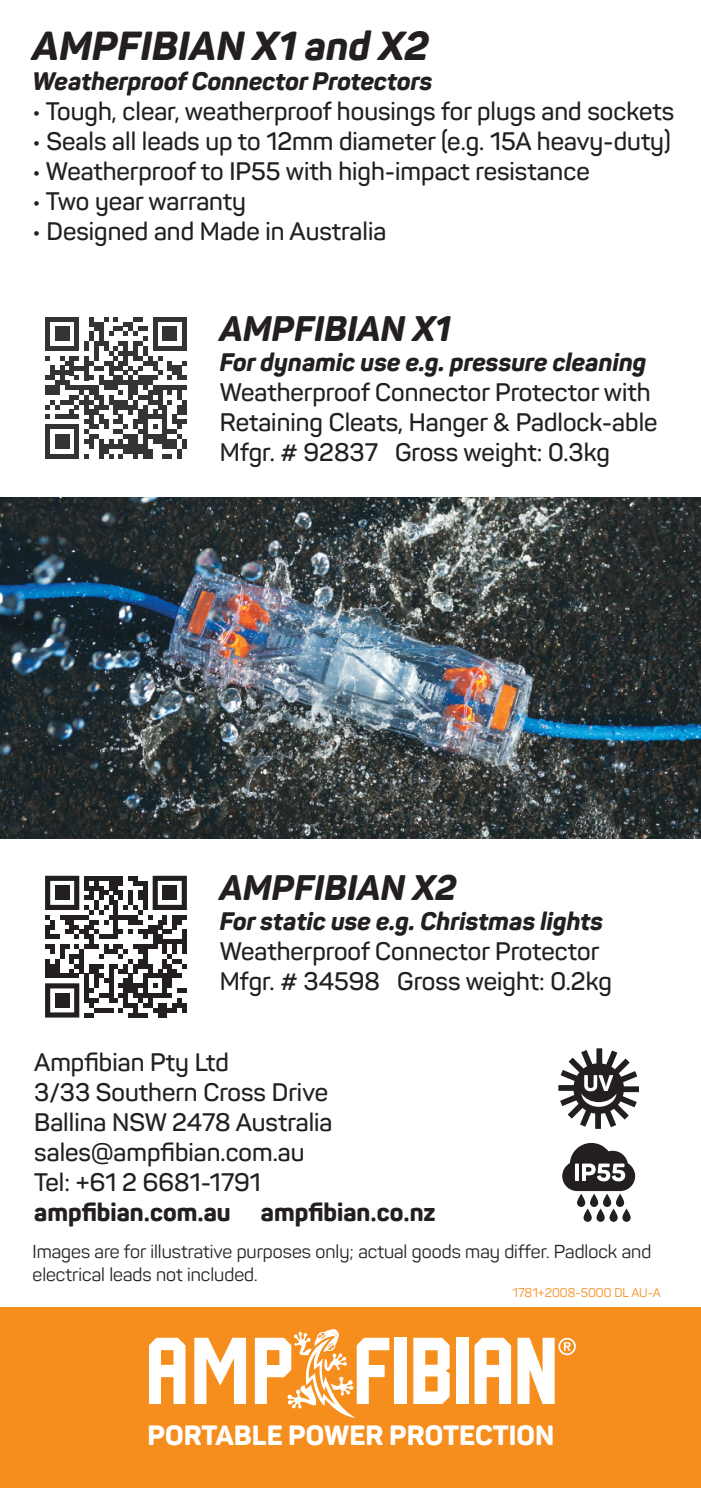
<style>
.page{position:relative;width:701px;height:1488px;background:#fff}
.page>*{position:absolute;margin:0;border:0;box-sizing:border-box;transform-origin:0 0}
.t1{font:italic 800 40px "Panton";color:#231f20}
.t2{font:italic 800 35px "Panton";color:#231f20}
.t3{font:800 27.5px "Panton";color:#fff}
.t4{font:600 25px/30px "Panton";color:#231f20}
.t5{font:italic 800 25px "Panton";color:#231f20}
.t6{font:800 25px "Panton";color:#231f20}
.t7{font:18.5px/22.2px "Panton";color:#231f20}
.t8{font:12.5px "Panton";color:#f68e1e}
</style>
<div class="page">
<div style="left:0;top:1308px;width:701px;height:180px;background:#f68e1e"></div>
<svg style="left:149px;top:1337px;width:36px;height:67px"></svg>
<svg style="left:194px;top:1337px;width:52px;height:67px"></svg>
<div style="left:395px;top:1337px;width:12px;height:67px;background:#fff"></div>
<svg style="left:413px;top:1337px;width:36px;height:67px"></svg>
<div style="left:456px;top:1337px;width:12px;height:67px;background:#fff"></div>
<svg style="left:474px;top:1337px;width:37px;height:67px"></svg>
<svg style="left:255px;top:1329px;width:134px;height:89px"></svg>
<svg style="left:517px;top:1337px;width:59px;height:67px"></svg>
<img style="left:0;top:497px;width:701px;height:342px">
<svg style="left:562px;top:1143px;width:73px;height:79px"></svg>
<svg style="left:558px;top:1048px;width:81px;height:81px"></svg>
<svg style="left:45px;top:317px;width:142px;height:141px"></svg>
<div style="left:182px;top:439px;width:5px;height:10px;background:#323436"></div>
<svg style="left:45px;top:876px;width:142px;height:141px"></svg>
<div style="left:55px;top:885px;width:14px;height:15px;background:#231f20"></div>
<div style="left:162px;top:885px;width:15px;height:15px;background:#231f20"></div>
<div style="left:55px;top:993px;width:14px;height:15px;background:#231f20"></div>
<h1 class="t1" style="left:33px;top:20px;width:398px">AMPFIBIAN X1 and X2</h1>
<p class="t5" style="left:33px;top:65px;width:401px">Weatherproof Connector Protectors</p>
<p class="t4" style="left:33px;top:96px;width:643px">• Tough, clear, weatherproof housings for plugs and sockets</p>
<p class="t4" style="left:33px;top:126px;width:639px">• Seals all leads up to 12mm diameter (e.g. 15A heavy-duty)</p>
<p class="t4" style="left:33px;top:156px;width:558px">• Weatherproof to IP55 with high-impact resistance</p>
<p class="t4" style="left:33px;top:186px;width:215px">• Two year warranty</p>
<p class="t4" style="left:33px;top:216px;width:355px">• Designed and Made in Australia</p>
<h2 class="t2" style="left:220px;top:306px;width:232px">AMPFIBIAN X1</h2>
<p class="t5" style="left:220px;top:346px;width:428px">For dynamic use e.g. pressure cleaning</p>
<p class="t4" style="left:220px;top:377px;width:439px">Weatherproof Connector Protector with<br>Retaining Cleats, Hanger &amp; Padlock-able<br>Mfgr. # 92837 Gross weight: 0.3kg</p>
<h2 class="t2" style="left:220px;top:865px;width:238px">AMPFIBIAN X2</h2>
<p class="t5" style="left:220px;top:905px;width:385px">For static use e.g. Christmas lights</p>
<p class="t4" style="left:220px;top:936px;width:393px">Weatherproof Connector Protector<br>Mfgr. # 34598 Gross weight: 0.2kg</p>
<p class="t4" style="left:34px;top:1047px;width:300px">Ampfibian Pty Ltd<br>3/33 Southern Cross Drive<br>Ballina NSW 2478 Australia sales@ampfibian.com.au<br>Tel: +61 2 6681-1791</p>
<p class="t6" style="left:34px;top:1196px;width:403px">ampfibian.com.au ampfibian.co.nz</p>
<p class="t7" style="left:33px;top:1240px;width:620px">Images are for illustrative purposes only; actual goods may differ. Padlock and electrical leads not included.</p>
<p class="t8" style="left:512px;top:1285px;width:150px">1781+2008-5000 DL AU-A</p>
<p class="t3" style="left:147px;top:1418px;width:408px">PORTABLE POWER PROTECTION</p>
</div>
